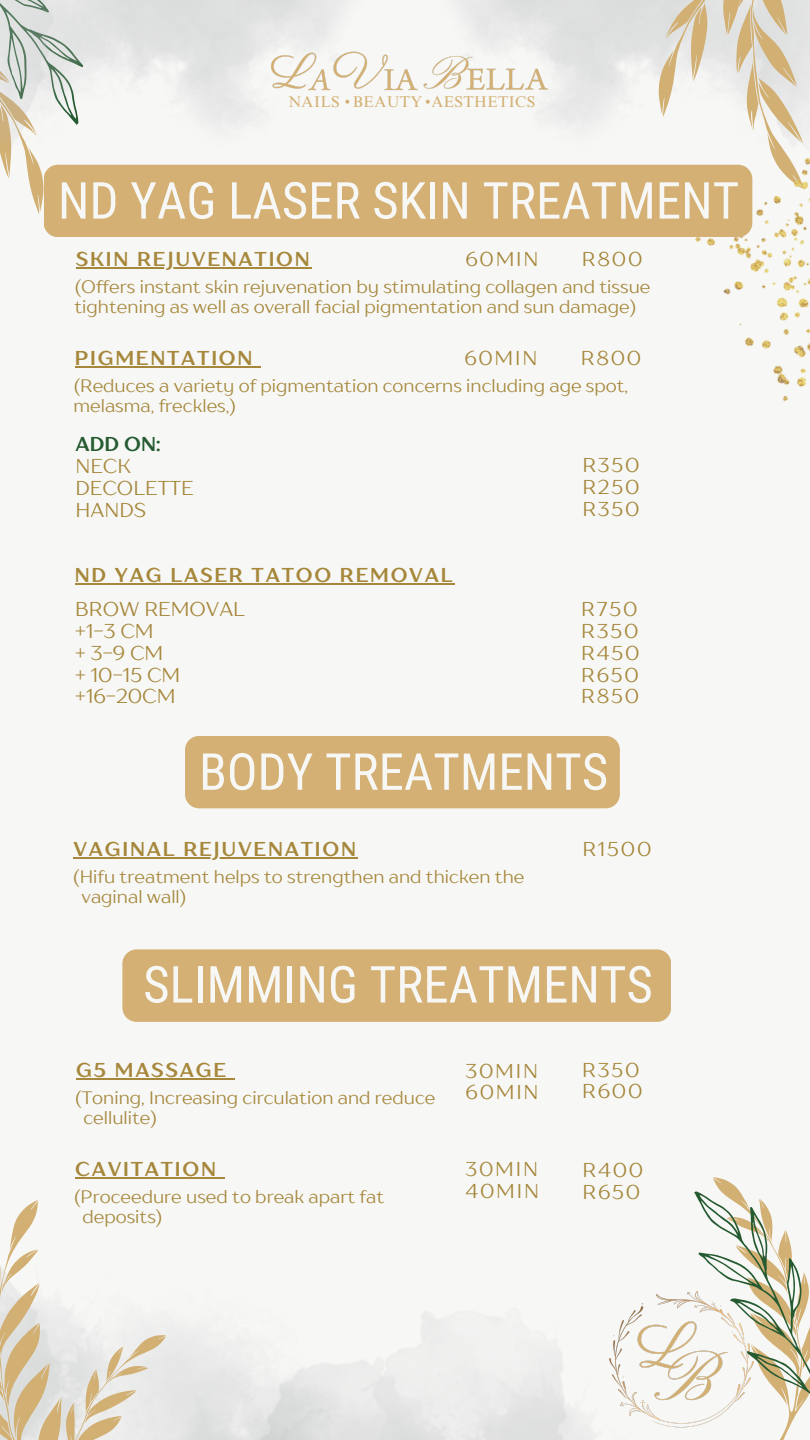
<style>
.page{position:relative;width:810px;height:1440px;background:#f7f8f6}
.page>*{position:absolute;margin:0;border:0;box-sizing:border-box;transform-origin:0 0}
.t1{font:51px "Roboto Condensed";color:#f7f8f6}
.t2{font:20px/21.8px "TT Drugs";letter-spacing:.09em;color:#a6873b}
.t3{font:700 20px "TT Drugs";letter-spacing:.09em;color:#a6873b}
.t4{font:20px/21.8px "TT Drugs";color:#a6873b}
.t5{font:700 20px "TT Drugs";color:#265b32}
.t6{font:18px/19.5px "TT Drugs";color:#a6873b}
.t7{font:15.5px "Times NRMT Pro";letter-spacing:.025em;color:#d4b074}
</style>
<div class="page">
<svg style="left:658px;top:0;width:152px;height:41px;background:#dbd0bc"></svg>
<svg style="left:713px;top:1177px;width:27px;height:15px"></svg>
<svg style="left:0;top:1200px;width:167px;height:240px"></svg>
<img style="left:369px;top:31px;width:178px;height:61px">
<svg style="left:426px;top:100px;width:4px;height:4px"></svg>
<svg style="left:3px;top:165px;width:52px;height:49px"></svg>
<svg style="left:609px;top:1192px;width:201px;height:248px"></svg>
<img style="left:643px;top:41px;width:167px;height:361px">
<div style="left:185px;top:736px;width:435px;height:72px;background:#d4b074;border-radius:14px"></div>
<hr style="left:73px;top:857px;width:285px;height:2px;background:#a6873b">
<img style="left:0;top:0;width:369px;height:165px">
<hr style="left:75px;top:584px;width:379px;height:1px;background:#a6873b">
<hr style="left:76px;top:267px;width:236px;height:2px;background:#a6873b">
<hr style="left:75px;top:366px;width:179px;height:2px;background:#a6873b">
<svg style="left:254px;top:366px;width:7px;height:2px"></svg>
<div style="left:44px;top:165px;width:708px;height:72px;background:#d4b074;border-radius:14px"></div>
<div style="left:122px;top:949px;width:549px;height:73px;background:#d4b074;border-radius:14px"></div>
<hr style="left:76px;top:1078px;width:152px;height:2px;background:#a6873b">
<svg style="left:228px;top:1078px;width:7px;height:2px"></svg>
<hr style="left:75px;top:1177px;width:143px;height:2px;background:#a6873b">
<svg style="left:218px;top:1177px;width:7px;height:2px"></svg>
<p class="t7" style="left:289px;top:92px;width:248px">NAILS BEAUTY AESTHETICS</p>
<h1 class="t1" style="left:58px;top:165px;width:683px">ND YAG LASER SKIN TREATMENT</h1>
<p class="t3" style="left:76px;top:246px;width:235px">SKIN REJUVENATION</p>
<p class="t2" style="left:465px;top:248px;width:75px">60MIN</p>
<p class="t2" style="left:582px;top:248px;width:62px">R800</p>
<p class="t6" style="left:74px;top:277px;width:578px">(Offers instant skin rejuvenation by stimulating collagen and tissue tightening as well as overall facial pigmentation and sun damage)</p>
<p class="t3" style="left:75px;top:345px;width:179px">PIGMENTATION</p>
<p class="t2" style="left:464px;top:347px;width:75px">60MIN</p>
<p class="t2" style="left:581px;top:347px;width:62px">R800</p>
<p class="t6" style="left:73px;top:376px;width:556px">(Reduces a variety of pigmentation concerns including age spot, melasma, freckles,)</p>
<p class="t5" style="left:76px;top:431px;width:86px">ADD ON:</p>
<p class="t4" style="left:76px;top:455px;width:120px">NECK<br>DECOLETTE<br>HANDS</p>
<p class="t2" style="left:582px;top:454px;width:59px;text-align:justify">R350<br>R250<br>R350</p>
<p class="t3" style="left:75px;top:562px;width:379px">ND YAG LASER TATOO REMOVAL</p>
<p class="t4" style="left:75px;top:598px;width:171px">BROW REMOVAL +1-3 CM<br>+ 3-9 CM<br>+ 10-15 CM +16-20CM</p>
<p class="t2" style="left:581px;top:598px;width:60px;text-align:justify">R750<br>R350<br>R450<br>R650<br>R850</p>
<h1 class="t1" style="left:199px;top:736px;width:411px">BODY TREATMENTS</h1>
<p class="t3" style="left:73px;top:836px;width:284px">VAGINAL REJUVENATION</p>
<p class="t2" style="left:582px;top:838px;width:71px">R1500</p>
<p class="t6" style="left:82px;top:867px;width:444px;text-indent:-9px">(Hifu treatment helps to strengthen and thicken the vaginal wall)</p>
<h1 class="t1" style="left:143px;top:949px;width:511px">SLIMMING TREATMENTS</h1>
<p class="t3" style="left:76px;top:1056px;width:152px">G5 MASSAGE</p>
<p class="t2" style="left:582px;top:1059px;width:62px">R350<br>R600</p>
<p class="t2" style="left:466px;top:1060px;width:75px">30MIN<br>60MIN</p>
<p class="t6" style="left:83px;top:1088px;width:353px;text-indent:-9px">(Toning, Increasing circulation and reduce cellulite)</p>
<p class="t3" style="left:75px;top:1155px;width:142px">CAVITATION</p>
<p class="t2" style="left:466px;top:1158px;width:75px">30MIN<br>40MIN</p>
<p class="t2" style="left:583px;top:1159px;width:62px">R400<br>R650</p>
<p class="t6" style="left:82px;top:1187px;width:303px;text-indent:-9px">(Proceedure used to break apart fat deposits)</p>
</div>
